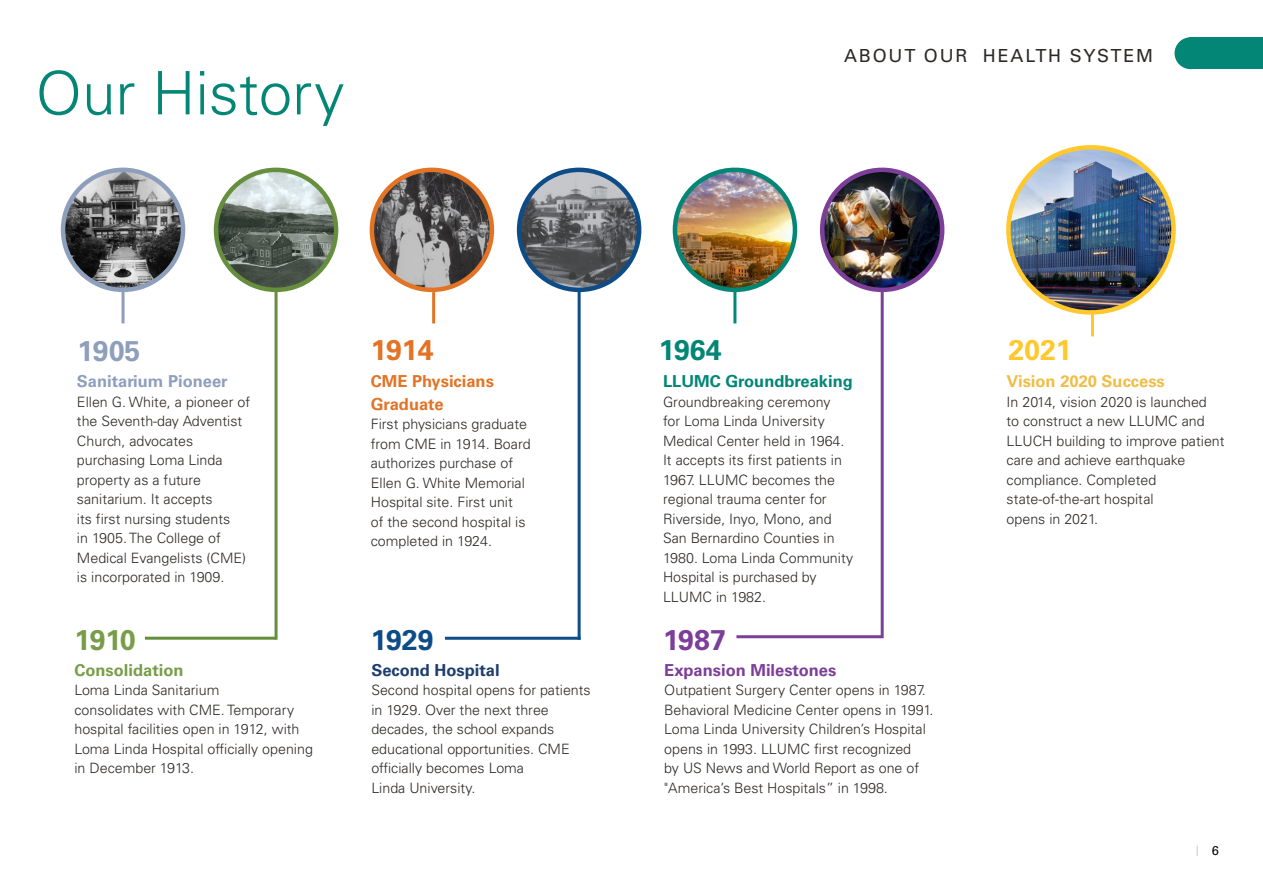
<style>
.page{position:relative;width:1263px;height:893px;background:#fff}
.page>*{position:absolute;margin:0;border:0;box-sizing:border-box;transform-origin:0 0}
.t1{font:300 60px "Univers";color:#038675}
.t2{font:700 28.5px "Univers";color:#8e9fbc}
.t3{font:700 28.5px "Univers";color:#e37325}
.t4{font:700 28.5px "Univers";color:#789d49}
.t5{font:700 28.5px "Univers";color:#0e4c87}
.t6{font:700 28.5px "Univers";color:#038675}
.t7{font:700 28.5px "Univers";color:#ffc82d}
.t8{font:700 28.5px "Univers";color:#7c3e98}
.t9{font:18px "Univers";letter-spacing:.1em;color:#2d2926}
.t10{font:700 16.5px/22.5px "Univers";color:#e37325}
.t11{font:700 16.5px "Univers";color:#7c3e98}
.t12{font:700 16.5px "Univers";color:#038675}
.t13{font:700 16.5px "Univers";color:#f0bd47}
.t14{font:700 16.5px "Univers";color:#8e9fbc}
.t15{font:700 16.5px "Univers";color:#1c3d6e}
.t16{font:700 16.5px "Univers";color:#789d49}
.t17{font:300 14.25px/19.5px "Univers";color:#2d2926}
.t18{font:12.75px "Univers LT Std";color:#000}
</style>
<div class="page">
<img style="left:675px;top:170px;width:120px;height:120px;border-radius:60px">
<div style="left:673px;top:168px;width:124px;height:124px;border:4px solid #038675;border-radius:50%"></div>
<img style="left:1008px;top:148px;width:165px;height:163px">
<div style="left:1006px;top:145px;width:170px;height:170px;border:4px solid #ffc82d;border-radius:50%"></div>
<img style="left:216px;top:171px;width:120px;height:119px">
<div style="left:214px;top:168px;width:124px;height:124px;border:4px solid #658e3d;border-radius:50%"></div>
<img style="left:519px;top:170px;width:120px;height:120px;border-radius:60px">
<div style="left:517px;top:168px;width:124px;height:124px;border:4px solid #0e4c87;border-radius:50%"></div>
<img style="left:822px;top:171px;width:120px;height:119px">
<div style="left:820px;top:168px;width:124px;height:124px;border:4px solid #7c3e98;border-radius:50%"></div>
<div style="left:1190px;top:37px;width:73px;height:32px;background:#038675"></div>
<div style="left:1174px;top:37px;width:33px;height:32px;background:#038675;border-radius:50%"></div>
<hr style="left:275px;top:289px;width:3px;height:351px;background:#658e3d">
<hr style="left:145px;top:637px;width:131px;height:3px;background:#658e3d">
<hr style="left:445px;top:637px;width:136px;height:3px;background:#0f4d89">
<hr style="left:578px;top:288px;width:3px;height:352px;background:#0f4d88">
<hr style="left:736px;top:635px;width:145px;height:3px;background:#7c3f98">
<hr style="left:881px;top:288px;width:3px;height:350px;background:#7c3f98">
<hr style="left:122px;top:288px;width:3px;height:35px;background:#8e9fbc">
<hr style="left:432px;top:292px;width:3px;height:31px;background:#e37325">
<hr style="left:733px;top:288px;width:3px;height:35px;background:#048675">
<hr style="left:1091px;top:310px;width:3px;height:26px;background:#ffc92e">
<img style="left:63px;top:170px;width:120px;height:120px;border-radius:60px">
<div style="left:61px;top:168px;width:124px;height:124px;border:4px solid #8e9fbc;border-radius:50%"></div>
<img style="left:372px;top:170px;width:120px;height:120px">
<div style="left:370px;top:168px;width:124px;height:124px;border:4px solid #e37325;border-radius:50%"></div>
<h1 class="t1" style="left:35px;top:57px;width:311px">Our History</h1>
<p class="t9" style="left:844px;top:45px;width:311px">ABOUT OUR HEALTH SYSTEM</p>
<h2 class="t2" style="left:78px;top:334px;width:64px">1905</h2>
<h2 class="t3" style="left:371px;top:333px;width:64px">1914</h2>
<p class="t14" style="left:77px;top:372px;width:152px">Sanitarium Pioneer</p>
<p class="t17" style="left:77px;top:392px;width:175px">Ellen G. White, a pioneer of the Seventh-day Adventist<br>Church, advocates purchasing Loma Linda property as a future sanitarium. It accepts<br>its first nursing students<br>in 1905. The College of<br>Medical Evangelists (CME) is incorporated in 1909.</p>
<h2 class="t4" style="left:74px;top:623px;width:63px">1910</h2>
<p class="t16" style="left:74px;top:660px;width:111px">Consolidation</p>
<p class="t17" style="left:74px;top:680px;width:240px">Loma Linda Sanitarium<br>consolidates with CME. Temporary hospital facilities open in 1912, with<br>Loma Linda Hospital officially opening in December 1913.</p>
<p class="t10" style="left:371px;top:370px;width:125px">CME Physicians<br>Graduate</p>
<p class="t17" style="left:371px;top:414px;width:161px">First physicians graduate from CME in 1914. Board authorizes purchase of<br>Ellen G. White Memorial<br>Hospital site. First unit<br>of the second hospital is completed in 1924.</p>
<h2 class="t5" style="left:371px;top:623px;width:64px">1929</h2>
<p class="t15" style="left:371px;top:660px;width:130px">Second Hospital</p>
<p class="t17" style="left:371px;top:680px;width:221px">Second hospital opens for patients in 1929. Over the next three decades, the school expands educational opportunities. CME officially becomes Loma<br>Linda University.</p>
<h2 class="t6" style="left:659px;top:333px;width:64px">1964</h2>
<h2 class="t7" style="left:1008px;top:333px;width:65px">2021</h2>
<p class="t12" style="left:663px;top:372px;width:191px">LLUMC Groundbreaking</p>
<p class="t17" style="left:663px;top:392px;width:192px">Groundbreaking ceremony<br>for Loma Linda University<br>Medical Center held in 1964.<br>It accepts its first patients in<br>1967. LLUMC becomes the regional trauma center for<br>Riverside, Inyo, Mono, and<br>San Bernardino Counties in<br>1980. Loma Linda Community<br>Hospital is purchased by<br>LLUMC in 1982.</p>
<h2 class="t8" style="left:663px;top:623px;width:64px">1987</h2>
<p class="t11" style="left:664px;top:660px;width:174px">Expansion Milestones</p>
<p class="t17" style="left:664px;top:680px;width:271px">Outpatient Surgery Center opens in 1987.<br>Behavioral Medicine Center opens in 1991.<br>Loma Linda University Children’s Hospital opens in 1993. LLUMC first recognized<br>by US News and World Report as one of "America’s Best Hospitals” in 1998.</p>
<p class="t13" style="left:1006px;top:372px;width:160px">Vision 2020 Success</p>
<p class="t17" style="left:1006px;top:392px;width:219px">In 2014, vision 2020 is launched<br>to construct a new LLUMC and<br>LLUCH building to improve patient care and achieve earthquake compliance. Completed state-of-the-art hospital<br>opens in 2021.</p>
<p class="t18" style="left:1212px;top:843px;width:9px">6</p>
</div>
